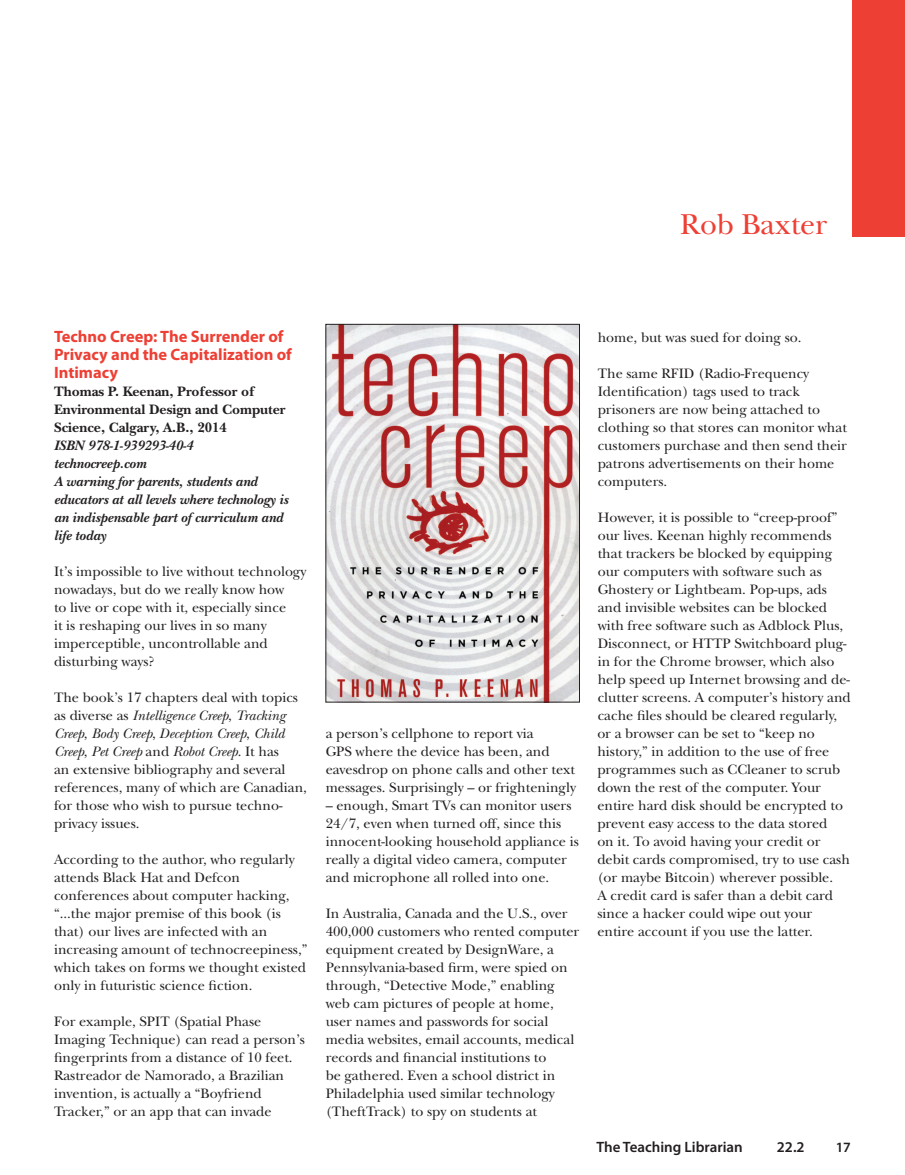
<style>
.page{position:relative;width:905px;height:1175px;background:#fff}
.page>*{position:absolute;margin:0;border:0;box-sizing:border-box;transform-origin:0 0}
.t1{font:30px "New Baskerville";color:#ee3f34}
.t2{font:700 16.5px/18px "Myriad Pro";color:#ee3f34}
.t3{font:600 15px "Myriad Pro";color:#231f20}
.t4{font:14.25px/18px "New Baskerville";color:#231f20}
.t5{font:italic 700 14.25px/18px "New Baskerville";color:#231f20}
.t6{font:700 14.25px/18px "New Baskerville";color:#231f20}
.t7{font:600 14.25px "Myriad Pro";color:#231f20}
.s1{font-style:italic}
</style>
<div class="page">
<img style="left:328px;top:326px;width:249px;height:374px">
<div style="left:852px;top:0;width:52px;height:236px;background:#ee3f34"></div>
<h1 class="t1" style="left:680px;top:207px;width:149px">Rob Baxter</h1>
<p class="t2" style="left:54px;top:327px;width:239px">Techno Creep: The Surrender of<br>Privacy and the Capitalization of<br>Intimacy</p>
<p class="t6" style="left:54px;top:382px;width:233px">Thomas P. Keenan, Professor of<br>Environmental Design and Computer<br>Science, Calgary, A.B., 2014</p>
<p class="t5" style="left:54px;top:437px;width:236px">ISBN 978-1-939293-40-4 technocreep.com<br>A warning for parents, students and educators at all levels where technology is an indispensable part of curriculum and life today</p>
<p class="t4" style="left:54px;top:562px;width:254px">It’s impossible to live without technology nowadays, but do we really know how<br>to live or cope with it, especially since<br>it is reshaping our lives in so many imperceptible, uncontrollable and disturbing ways?</p>
<p class="t4" style="left:54px;top:688px;width:254px">The book’s 17 chapters deal with topics as diverse as <span class="s1">Intelligence Creep</span>, <span class="s1">Tracking Creep</span>, <span class="s1">Body Creep</span>, <span class="s1">Deception Creep</span>, <span class="s1">Child Creep</span>, <span class="s1">Pet Creep</span> and <span class="s1">Robot Creep</span>. It has<br>an extensive bibliography and several references, many of which are Canadian, for those who wish to pursue techno&shy;privacy issues.</p>
<p class="t4" style="left:54px;top:850px;width:255px">According to the author, who regularly attends Black Hat and Defcon conferences about computer hacking, “...the major premise of this book (is that) our lives are infected with an increasing amount of technocreepiness,” which takes on forms we thought existed only in futuristic science fiction.</p>
<p class="t4" style="left:54px;top:1012px;width:252px">For example, SPIT (Spatial Phase Imaging Technique) can read a person’s fingerprints from a distance of 10 feet.<br>Rastreador de Namorado, a Brazilian invention, is actually a “Boyfriend Tracker,” or an app that can invade</p>
<p class="t4" style="left:326px;top:724px;width:252px">a person’s cellphone to report via<br>GPS where the device has been, and eavesdrop on phone calls and other text messages. Surprisingly – or frighteningly</p>
<p class="t4" style="left:326px;top:796px;width:255px">– enough, Smart TVs can monitor users 24/7, even when turned off, since this innocent-looking household appliance is really a digital video camera, computer and microphone all rolled into one.</p>
<p class="t4" style="left:326px;top:904px;width:255px">In Australia, Canada and the U.S., over 400,000 customers who rented computer equipment created by DesignWare, a Pennsylvania-based firm, were spied on through, “Detective Mode,” enabling web cam pictures of people at home, user names and passwords for social media websites, email accounts, medical records and financial institutions to<br>be gathered. Even a school district in Philadelphia used similar technology (TheftTrack) to spy on students at</p>
<p class="t4" style="left:597px;top:328px;width:205px">home, but was sued for doing so.</p>
<p class="t4" style="left:597px;top:364px;width:251px">The same RFID (Radio-Frequency Identification) tags used to track prisoners are now being attached to clothing so that stores can monitor what customers purchase and then send their patrons advertisements on their home computers.</p>
<p class="t4" style="left:597px;top:508px;width:255px">However, it is possible to “creep-proof” our lives. Keenan highly recommends that trackers be blocked by equipping our computers with software such as Ghostery or Lightbeam. Pop-ups, ads and invisible websites can be blocked with free software such as Adblock Plus, Disconnect, or HTTP Switchboard plug&shy;in for the Chrome browser, which also help speed up Internet browsing and de&shy;clutter screens. A computer’s history and cache files should be cleared regularly, or a browser can be set to “keep no history,” in addition to the use of free programmes such as CCleaner to scrub down the rest of the computer. Your entire hard disk should be encrypted to prevent easy access to the data stored<br>on it. To avoid having your credit or debit cards compromised, try to use cash (or maybe Bitcoin) wherever possible.<br>A credit card is safer than a debit card since a hacker could wipe out your entire account if you use the latter.</p>
<p class="t3" style="left:596px;top:1137px;width:148px">The Teaching Librarian</p>
<p class="t3" style="left:777px;top:1137px;width:29px">22.2</p>
<p class="t7" style="left:835px;top:1138px;width:17px">17</p>
</div>
